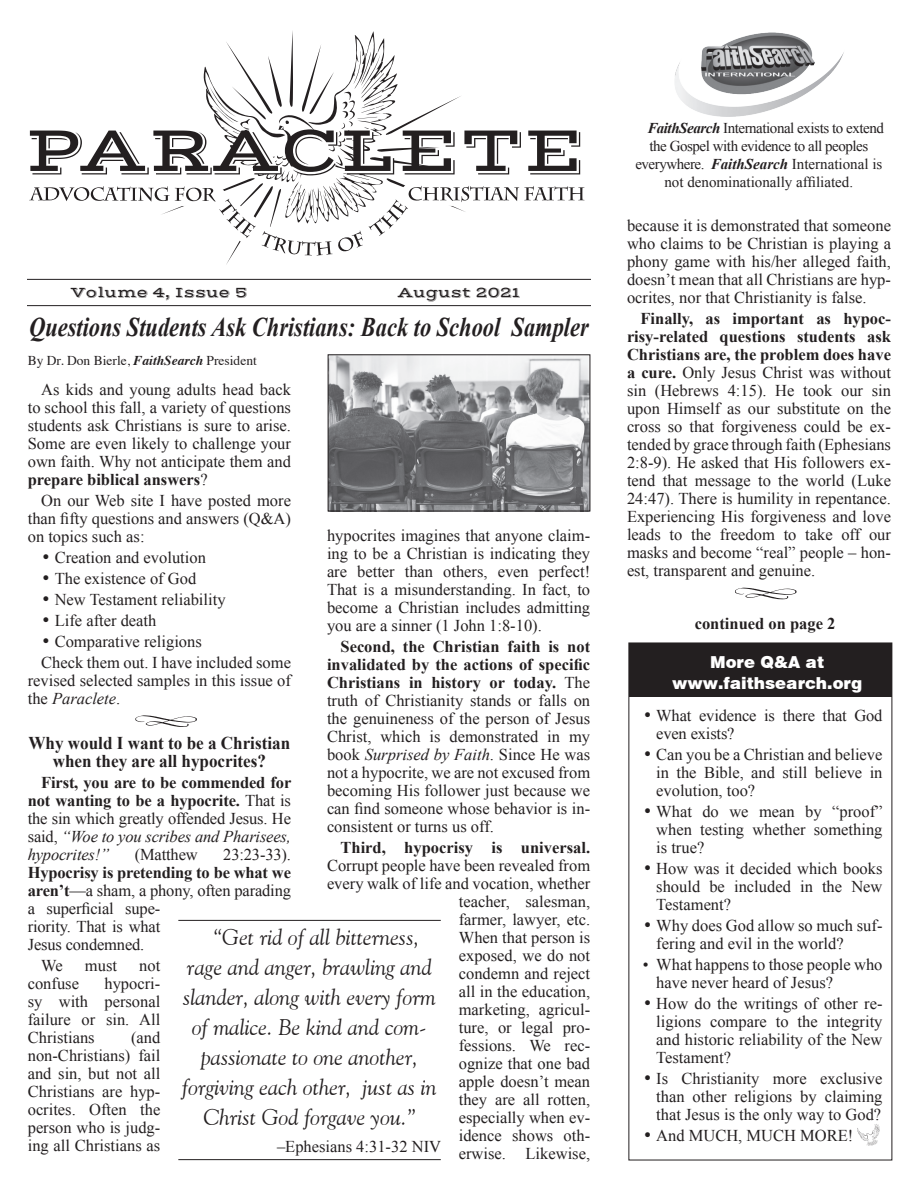
<style>
.page{position:relative;width:918px;height:1188px;background:#fff}
.page>*{position:absolute;margin:0;border:0;box-sizing:border-box;transform-origin:0 0}
.myParacleteHeadline{font:italic 700 27px "Times New Roman";color:#231f20;scale:.83 1}
.myParacleteBody{font:25.5px "Looking Flowers Deco";color:#231f20;scale:2 1}
.myParacleteBody-2{font:italic 22.5px "Goudy Old Style BT";color:#231f20}
.myParacleteSubHead{font:700 18px "Times New Roman";color:#231f20;scale:.95 1}
.myParacleteBody-3{font:16.5px/18px "Times New Roman";color:#231f20;text-align:justify}
.myParacleteHanging{font:16.5px/18px "Times New Roman";color:#231f20;text-align:justify}
.myParacleteBody-4{font:700 16.5px/18px "Times New Roman";letter-spacing:-.01em;color:#231f20;text-align:justify}
.myParacleteBody-5{font:900 16.5px "Swiss 721 BT";color:#fff}
.myParacleteBody-6{font:15px "Times New Roman";letter-spacing:-.03em;color:#231f20}
.myParacleteBody-7{font:15px "Times New Roman";color:#231f20}
.t1{font:15px "Vast Shadow";color:#231f20}
.myParacleteByline{font:13.5px "Times";color:#231f20}
.s1{font-weight:700;font-style:italic}
.s2{font-weight:700}
.s3{font-family:"Goudy Old Style BT"}
.s4{font-style:italic}
.s5{font-weight:400}
.s6{font-weight:400;font-style:italic}
</style>
<div class="page">
<svg style="left:29px;top:31px;width:555px;height:234px"></svg>
<img style="left:675px;top:32px;width:169px;height:84px">
<hr style="left:27px;top:279px;width:564px;height:1px;background:#231f20">
<hr style="left:27px;top:305px;width:564px;height:1px;background:#231f20">
<div style="left:629px;top:643px;width:262px;height:54px;background:#231f20"></div>
<svg style="left:857px;top:1124px;width:23px;height:22px"></svg>
<div style="left:628px;top:643px;width:264px;height:517px;border:1px solid #231f20"></div>
<img style="left:330px;top:357px;width:258px;height:152px">
<div style="left:328px;top:355px;width:262px;height:156px;border:1px solid #231f20"></div>
<hr style="left:178px;top:920px;width:263px;height:1px;background:#231f20">
<hr style="left:178px;top:1159px;width:263px;height:1px;background:#231f20">
<p class="t1" style="left:71px;top:283px;width:178px">Volume 4, Issue 5</p>
<p class="t1" style="left:398px;top:283px;width:124px">August 2021</p>
<p class="myParacleteHeadline" style="left:29px;top:308px;width:676px">Questions Students Ask Christians: Back to School Sampler</p>
<p class="myParacleteByline" style="left:28px;top:348px;width:231px">By Dr. Don Bierle, <span class="s1">FaithSearch</span> President</p>
<p class="myParacleteBody-3" style="left:28px;top:380px;width:265px;text-indent:14px">As kids and young adults head back to school this fall, a variety of questions students ask Christians is sure to arise.<br>Some are even likely to challenge your own faith. Why not anticipate them and <span class="s2">prepare biblical answers</span>?</p>
<p class="myParacleteBody-3" style="left:28px;top:491px;width:265px;text-indent:14px">On our Web site I have posted more than fifty questions and answers (Q&amp;A) on topics such as:</p>
<p class="myParacleteHanging" style="left:41px;top:548px;width:166px"><span class="s3">•</span> Creation and evolution</p>
<p class="myParacleteHanging" style="left:41px;top:569px;width:157px"><span class="s3">•</span> The existence of God</p>
<p class="myParacleteHanging" style="left:41px;top:590px;width:186px"><span class="s3">•</span> New Testament reliability</p>
<p class="myParacleteHanging" style="left:41px;top:611px;width:117px"><span class="s3">•</span> Life after death</p>
<p class="myParacleteHanging" style="left:41px;top:632px;width:162px"><span class="s3">•</span> Comparative religions</p>
<p class="myParacleteBody-3" style="left:28px;top:653px;width:265px;text-indent:14px">Check them out. I have included some revised selected samples in this issue of the <span class="s4">Paraclete</span>.</p>
<p class="myParacleteSubHead" style="left:28px;top:730px;width:277px">Why would I want to be a Christian</p>
<p class="myParacleteBody-3" style="left:327px;top:526px;width:265px">hypocrites imagines that anyone claim&shy;ing to be a Christian is indicating they are better than others, even perfect!<br>That is a misunderstanding. In fact, to become a Christian includes admitting you are a sinner (1 John 1:8-10).</p>
<p class="myParacleteBody-3" style="left:327px;top:637px;width:265px;text-indent:14px"><span class="s2">Second, the Christian faith is not invalidated by the actions of specific Christians in history or today.</span> The truth of Christianity stands or falls on the genuineness of the person of Jesus Christ, which is demonstrated in my book <span class="s4">Surprised by Faith</span>. Since He was not a hypocrite, we are not excused from becoming His follower just because we can find someone whose behavior is in&shy;consistent or turns us off.</p>
<p class="myParacleteBody-3" style="left:327px;top:838px;width:265px;text-align:right"><span class="s2">Third, hypocrisy is universal.<br></span>Corrupt people have been revealed from every walk of life and vocation, whether teacher, salesman,<br>farmer, lawyer, etc.<br>When that person is<br>exposed, we do not<br>condemn and reject<br>all in the education,<br>marketing, agricul-<br>ture, or legal pro-<br>fessions. We rec-<br>ognize that one bad<br>apple doesn’t mean<br>they are all rotten,<br>especially when ev-<br>idence shows oth-<br>erwise. Likewise,</p>
<p class="myParacleteBody" style="left:132px;top:698px;width:35px">f</p>
<p class="myParacleteSubHead" style="left:53px;top:748px;width:226px">when they are all hypocrites?</p>
<p class="myParacleteBody-4" style="left:28px;top:773px;width:265px;text-indent:14px">First, you are to be commended for not wanting to be a hypocrite. <span class="s5">That is the sin which greatly offended Jesus. He said,</span> <span class="s6">“Woe to you scribes and Pharisees, hypocrites!”</span></p>
<p class="myParacleteBody-3" style="left:28px;top:845px;width:265px;text-align:left;text-indent:196px">23:23-33).<br><span class="s2">Hypocrisy is pretending to be what we aren’t</span>—a sham, a phony, often parading a superficial supe-<br>riority. That is what<br>Jesus condemned.</p>
<p class="myParacleteBody-3" style="left:41px;top:956px;width:23px">We</p>
<p class="myParacleteBody-3" style="left:85px;top:956px;width:34px">must</p>
<p class="myParacleteBody-3" style="left:139px;top:956px;width:23px">not</p>
<p class="myParacleteBody-3" style="left:28px;top:974px;width:53px">confuse</p>
<p class="myParacleteBody-3" style="left:135px;top:845px;width:64px">(Matthew</p>
<p class="myParacleteBody-2" style="left:213px;top:923px;width:208px">“Get rid of all bitterness,</p>
<p class="myParacleteBody-2" style="left:187px;top:953px;width:247px">rage and anger, brawling and</p>
<p class="myParacleteBody-2" style="left:183px;top:983px;width:254px">slander, along with every form</p>
<p class="myParacleteBody-2" style="left:192px;top:1013px;width:236px">of malice. Be kind and com-</p>
<p class="myParacleteBody-2" style="left:201px;top:1043px;width:218px">passionate to one another,</p>
<p class="myParacleteBody-2" style="left:182px;top:1073px;width:256px">forgiving each other, just as in</p>
<p class="myParacleteBody-2" style="left:203px;top:1103px;width:214px">Christ God forgave you.”</p>
<p class="myParacleteBody-3" style="left:277px;top:1137px;width:166px">–Ephesians 4:31-32 NIV</p>
<p class="myParacleteBody-3" style="left:28px;top:974px;width:134px;text-indent:77px">hypocri&shy;sy with personal failure or sin. All Christians</p>
<p class="myParacleteBody-3" style="left:28px;top:1028px;width:134px;text-indent:103px">(and non-Christians) fail and sin, but not all Christians are hyp&shy;ocrites. Often the person who is judg&shy;ing all Christians as</p>
<p class="myParacleteBody-6" style="left:647px;top:118px;width:238px"><span class="s1">FaithSearch</span> International exists to extend</p>
<p class="myParacleteBody-6" style="left:650px;top:136px;width:220px">the Gospel with evidence to all peoples</p>
<p class="myParacleteBody-7" style="left:635px;top:154px;width:249px">everywhere. <span class="s1">FaithSearch</span> International is</p>
<p class="myParacleteBody-7" style="left:664px;top:172px;width:190px">not denominationally affiliated.</p>
<p class="myParacleteBody-3" style="left:627px;top:216px;width:266px">because it is demonstrated that someone who claims to be Christian is playing a phony game with his/her alleged faith, doesn’t mean that all Christians are hyp&shy;ocrites, nor that Christianity is false.</p>
<p class="myParacleteBody-3" style="left:627px;top:309px;width:266px;text-indent:14px"><span class="s2">Finally, as important as hypoc&shy;risy-related questions students ask Christians are, the problem does have a cure.</span> Only Jesus Christ was without sin (Hebrews 4:15). He took our sin upon Himself as our substitute on the cross so that forgiveness could be ex&shy;tended by grace through faith (Ephesians 2:8-9). He asked that His followers ex&shy;tend that message to the world (Luke 24:47). There is humility in repentance.<br>Experiencing His forgiveness and love leads to the freedom to take off our masks and become “real” people – hon&shy;est, transparent and genuine.</p>
<p class="myParacleteBody" style="left:732px;top:571px;width:35px">f</p>
<p class="myParacleteBody-4" style="left:695px;top:614px;width:142px">continued on page 2</p>
<p class="myParacleteBody-5" style="left:710px;top:652px;width:115px">More Q&amp;A at</p>
<p class="myParacleteBody-5" style="left:672px;top:673px;width:192px">www.faithsearch.org</p>
<p class="myParacleteHanging" style="left:656px;top:707px;width:228px;text-indent:-14px"><span class="s3">•</span> What evidence is there that God even exists?</p>
<p class="myParacleteHanging" style="left:656px;top:746px;width:228px;text-indent:-14px"><span class="s3">•</span> Can you be a Christian and believe in the Bible, and still believe in evolution, too?</p>
<p class="myParacleteHanging" style="left:656px;top:803px;width:228px;text-indent:-14px"><span class="s3">•</span> What do we mean by “proof” when testing whether something is true?</p>
<p class="myParacleteHanging" style="left:656px;top:860px;width:228px;text-indent:-14px"><span class="s3">•</span> How was it decided which books should be included in the New Testament?</p>
<p class="myParacleteHanging" style="left:656px;top:917px;width:228px;text-indent:-14px"><span class="s3">•</span> Why does God allow so much suf&shy;fering and evil in the world?</p>
<p class="myParacleteHanging" style="left:656px;top:956px;width:228px;text-indent:-14px">• What happens to those people who have never heard of Jesus?</p>
<p class="myParacleteHanging" style="left:656px;top:995px;width:228px;text-indent:-14px"><span class="s3">•</span> How do the writings of other re&shy;ligions compare to the integrity and historic reliability of the New Testament?</p>
<p class="myParacleteHanging" style="left:656px;top:1070px;width:228px;text-indent:-14px"><span class="s3">•</span> Is Christianity more exclusive than other religions by claiming that Jesus is the only way to God?</p>
<p class="myParacleteHanging" style="left:643px;top:1127px;width:212px"><span class="s3">•</span> And MUCH, MUCH MORE!</p>
</div>
